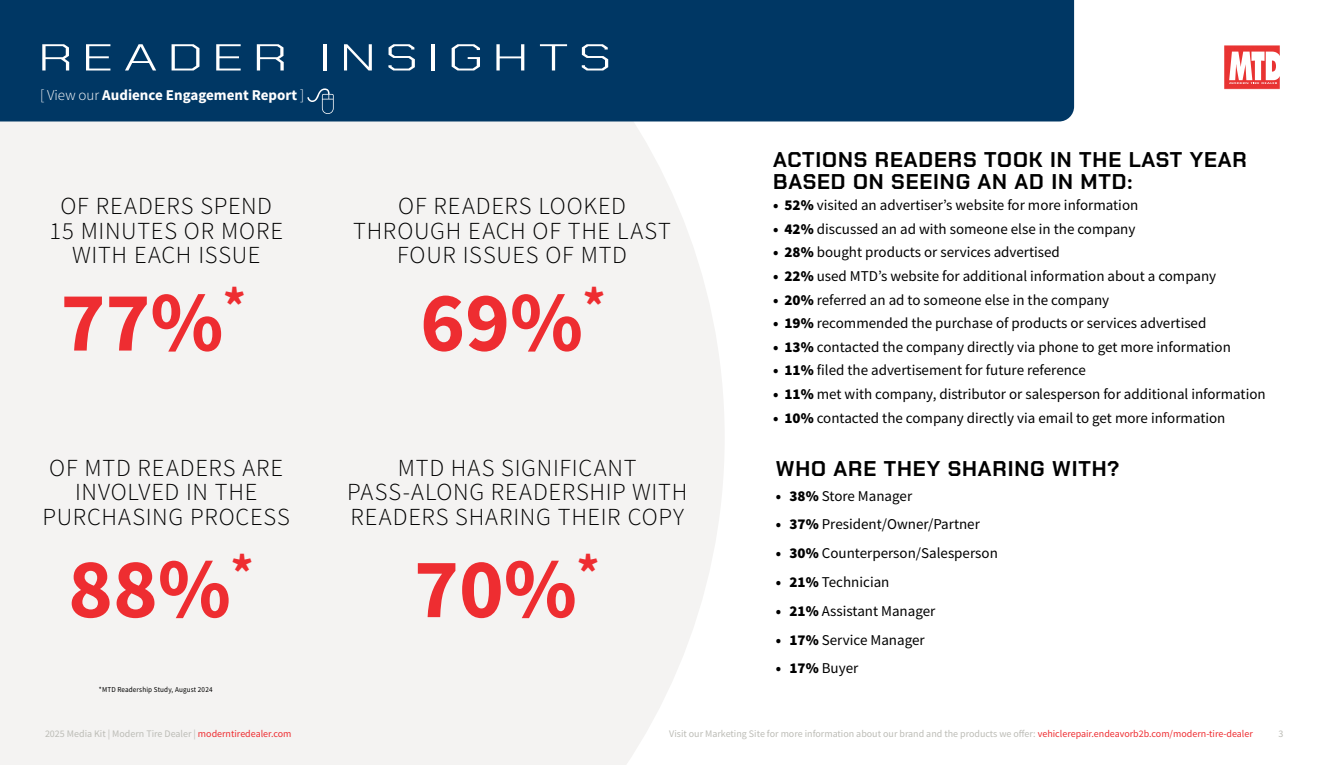
<style>
.page{position:relative;width:1328px;height:765px;background:#fff}
.page>*{position:absolute;margin:0;border:0;box-sizing:border-box;transform-origin:0 0}
.t1{font:700 85px "Source Sans Pro";color:#ee2d31}
.t2{font:300 37.5px "Chakra Petch";letter-spacing:.14em;color:#fff;scale:1.5 1}
.t3{font:300 24.5px/24.5px "Source Sans Pro";letter-spacing:.03em;color:#000;text-align:center}
.t4{font:700 21.38px/22px "Chakra Petch";letter-spacing:.04em;color:#000}
.t5{font:15px "Source Sans Pro";color:#000}
.t6{font:700 15px "Source Sans Pro";color:#fff}
.t7{font:10px "Source Sans Pro";color:#bcbcb6}
.t8{font:7.5px "Source Sans Pro";letter-spacing:.02em;color:#000;scale:.95 1}
.s1{font-weight:300}
.s2{font-weight:900}
.s3{color:#ee2d31}
</style>
<div class="page">
<div style="left:0;top:122px;width:724px;height:643px;background:#f4f3f2"></div>
<div style="left:0;top:0;width:1074px;height:122px;background:#003764"></div>
<svg style="left:307px;top:88px;width:27px;height:26px"></svg>
<img style="left:1224px;top:45px;width:56px;height:45px">
<svg style="left:1229px;top:52px;width:51px;height:32px"></svg>
<h2 class="t2" style="left:38px;top:36px;width:384px">READER INSIGHTS</h2>
<p class="t6" style="left:40px;top:85px;width:266px"><span class="s1">[ View our</span> Audience Engagement Report <span class="s1">]</span></p>
<h3 class="t3" style="left:50px;top:194px;width:235px">OF READERS SPEND<br>15 MINUTES OR MORE<br>WITH EACH ISSUE</h3>
<h1 class="t1" style="left:61px;top:265px;width:187px">77%<sup>*</sup></h1>
<h3 class="t3" style="left:43px;top:456px;width:249px">OF MTD READERS ARE<br>INVOLVED IN THE<br>PURCHASING PROCESS</h3>
<h1 class="t1" style="left:68px;top:531px;width:187px">88%<sup>*</sup></h1>
<p class="t8" style="left:99px;top:685px;width:121px">*MTD Readership Study, August 2024</p>
<h3 class="t3" style="left:353px;top:194px;width:319px">OF READERS LOOKED<br>THROUGH EACH OF THE LAST<br>FOUR ISSUES OF MTD</h3>
<h1 class="t1" style="left:420px;top:265px;width:187px">69%<sup>*</sup></h1>
<h3 class="t3" style="left:347px;top:456px;width:341px">MTD HAS SIGNIFICANT<br>PASS-ALONG READERSHIP WITH<br>READERS SHARING THEIR COPY</h3>
<h1 class="t1" style="left:414px;top:531px;width:187px">70%<sup>*</sup></h1>
<h3 class="t4" style="left:773px;top:149px;width:475px">ACTIONS READERS TOOK IN THE LAST YEAR<br>BASED ON SEEING AN AD IN MTD:</h3>
<p class="t5" style="left:773px;top:196px;width:366px"><span class="s2">• 52%</span> visited an advertiser’s website for more information</p>
<p class="t5" style="left:773px;top:219px;width:364px"><span class="s2">• 42%</span> discussed an ad with someone else in the company</p>
<p class="t5" style="left:773px;top:243px;width:288px"><span class="s2">• 28%</span> bought products or services advertised</p>
<p class="t5" style="left:773px;top:266px;width:444px"><span class="s2">• 22%</span> used MTD’s website for additional information about a company</p>
<p class="t5" style="left:773px;top:290px;width:337px"><span class="s2">• 20%</span> referred an ad to someone else in the company</p>
<p class="t5" style="left:773px;top:314px;width:435px"><span class="s2">• 19%</span> recommended the purchase of products or services advertised</p>
<p class="t5" style="left:773px;top:337px;width:459px"><span class="s2">• 13%</span> contacted the company directly via phone to get more information</p>
<p class="t5" style="left:773px;top:361px;width:314px"><span class="s2">• 11%</span> filed the advertisement for future reference</p>
<p class="t5" style="left:773px;top:385px;width:494px"><span class="s2">• 11%</span> met with company, distributor or salesperson for additional information</p>
<p class="t5" style="left:773px;top:408px;width:454px"><span class="s2">• 10%</span> contacted the company directly via email to get more information</p>
<h3 class="t4" style="left:776px;top:457px;width:345px">WHO ARE THEY SHARING WITH?</h3>
<p class="t5" style="left:776px;top:486px;width:138px"><span class="s2">• 38%</span> Store Manager</p>
<p class="t5" style="left:776px;top:515px;width:206px"><span class="s2">• 37%</span> President/Owner/Partner</p>
<p class="t5" style="left:776px;top:544px;width:223px"><span class="s2">• 30%</span> Counterperson/Salesperson</p>
<p class="t5" style="left:776px;top:572px;width:115px"><span class="s2">• 21%</span> Technician</p>
<p class="t5" style="left:776px;top:601px;width:161px"><span class="s2">• 21%</span> Assistant Manager</p>
<p class="t5" style="left:776px;top:630px;width:150px"><span class="s2">• 17%</span> Service Manager</p>
<p class="t5" style="left:776px;top:659px;width:84px"><span class="s2">• 17%</span> Buyer</p>
<p class="t7" style="left:45px;top:727px;width:248px">2025 Media Kit | Modern Tire Dealer | <span class="s3">moderntiredealer.com</span></p>
<p class="t7" style="left:669px;top:727px;width:585px">Visit our Marketing Site for more information about our brand and the products we offer: <span class="s3">vehiclerepair.endeavorb2b.com/modern-tire-dealer</span></p>
<p class="t7" style="left:1278px;top:727px;width:6px">3</p>
</div>
